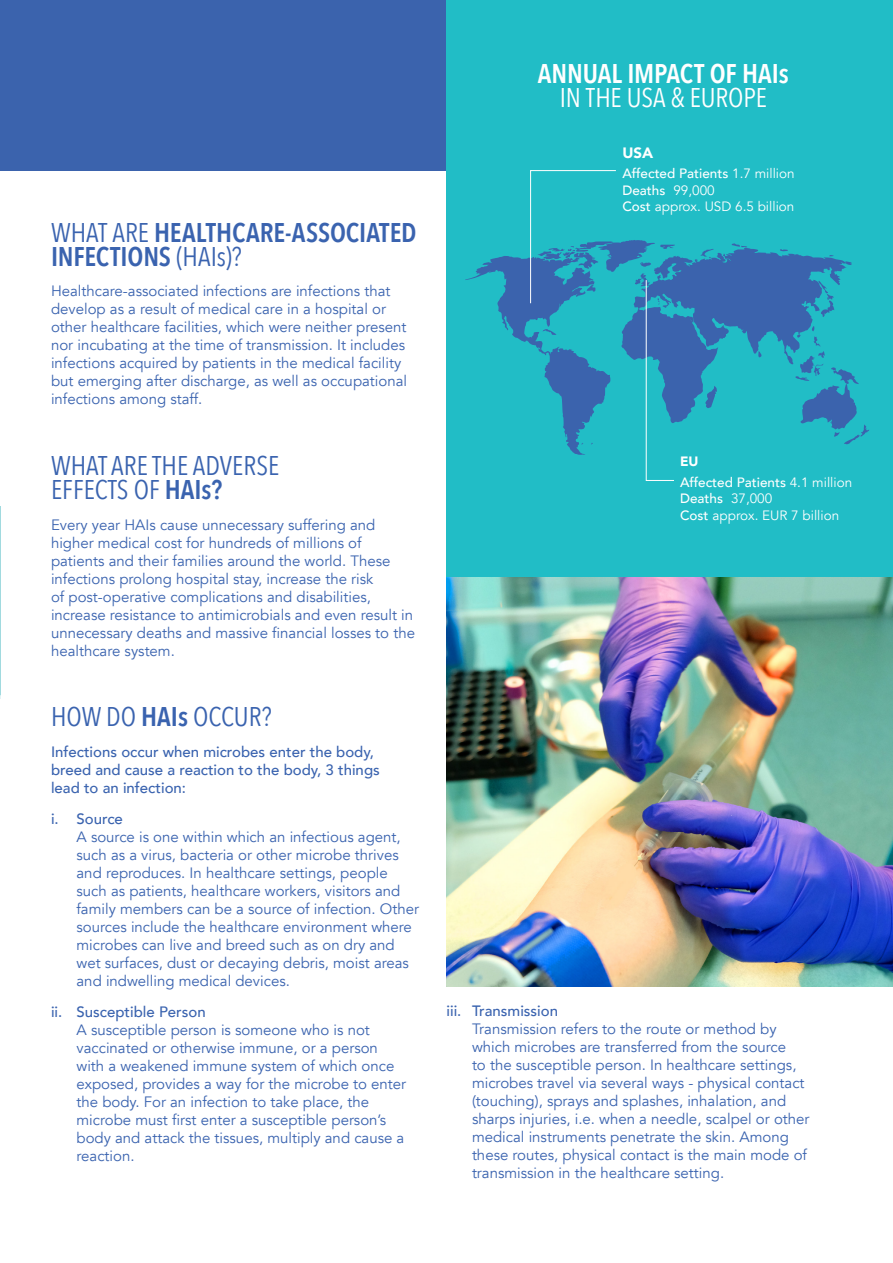
<style>
.page{position:relative;width:893px;height:1263px;background:#fff}
.page>*{position:absolute;margin:0;border:0;box-sizing:border-box;transform-origin:0 0}
.t1{font:27px/24px "Avenir Next Condensed";color:#3a63af}
.t2{font:600 27px/24px "Avenir Next Condensed";letter-spacing:-.005em;color:#3a63af}
.t3{font:600 27px/24px "Avenir Next Condensed";letter-spacing:-.005em;color:#fff;text-align:center}
.t4{font:15px/18px "Avenir";color:#3a63af}
.t5{font:500 15px/18px "Avenir";color:#3a63af}
.t6{font:900 15px "Avenir";color:#fff}
.t7{font:500 13.5px "Avenir";color:#fff}
.t8{font:13.5px "Avenir";color:#fff}
.t9{font:900 13.5px "Avenir";color:#fff}
.s1{font-weight:400}
.s2{font-weight:600}
.s3{font-weight:500}
</style>
<div class="page">
<hr style="left:0;top:506px;width:1px;height:193px;background:#a1dadf">
<div style="left:0;top:0;width:446px;height:170px;background:#3b63ad"></div>
<div style="left:446px;top:0;width:447px;height:986px;background:#21bdc6"></div>
<svg style="left:465px;top:170px;width:404px;height:311px"></svg>
<img style="left:446px;top:577px;width:447px;height:409px">
<p class="t2" style="left:51px;top:219px;width:367px"><span class="s1">WHAT ARE</span> HEALTHCARE-ASSOCIATED<br>INFECTIONS <span class="s1">(HAIs)?</span></p>
<p class="t4" style="left:51px;top:283px;width:358px">Healthcare-associated infections are infections that develop as a result of medical care in a hospital or other healthcare facilities, which were neither present nor incubating at the time of transmission. It includes infections acquired by patients in the medical facility but emerging after discharge, as well as occupational infections among staff.</p>
<p class="t1" style="left:51px;top:452px;width:230px">WHAT ARE THE ADVERSE<br>EFFECTS OF <span class="s2">HAIs?</span></p>
<p class="t4" style="left:51px;top:516px;width:365px">Every year HAIs cause unnecessary suffering and higher medical cost for hundreds of millions of patients and their families around the world. These infections prolong hospital stay, increase the risk<br>of post-operative complications and disabilities, increase resistance to antimicrobials and even result in unnecessary deaths and massive financial losses to the healthcare system.</p>
<p class="t1" style="left:51px;top:703px;width:222px">HOW DO <span class="s2">HAIs</span> OCCUR?</p>
<p class="t5" style="left:51px;top:742px;width:330px">Infections occur when microbes enter the body, breed and cause a reaction to the body, 3 things lead to an infection:</p>
<p class="t4" style="left:77px;top:810px;width:344px;text-indent:-26px"><span class="s3">i. Source<br></span>A source is one within which an infectious agent, such as a virus, bacteria or other microbe thrives and reproduces. In healthcare settings, people such as patients, healthcare workers, visitors and family members can be a source of infection. Other sources include the healthcare environment where microbes can live and breed such as on dry and wet surfaces, dust or decaying debris, moist areas and indwelling medical devices.</p>
<p class="t4" style="left:77px;top:1003px;width:331px;text-indent:-26px"><span class="s3">ii. Susceptible Person<br></span>A susceptible person is someone who is not vaccinated or otherwise immune, or a person with a weakened immune system of which once exposed, provides a way for the microbe to enter the body. For an infection to take place, the microbe must first enter a susceptible person’s body and attack the tissues, multiply and cause a reaction.</p>
<p class="t3" style="left:538px;top:61px;width:253px">ANNUAL IMPACT OF HAIs<br><span class="s1">IN THE USA &amp; EUROPE</span></p>
<p class="t6" style="left:622px;top:140px;width:32px">USA</p>
<p class="t7" style="left:622px;top:162px;width:174px">Affected Patients <span class="s1">1.7 million</span></p>
<p class="t7" style="left:622px;top:178px;width:94px">Deaths <span class="s1">99,000</span></p>
<p class="t8" style="left:622px;top:199px;width:174px"><span class="s3">Cost</span> approx. USD 6.5 billion</p>
<p class="t9" style="left:680px;top:450px;width:20px">EU</p>
<p class="t7" style="left:680px;top:470px;width:174px">Affected Patients <span class="s1">4.1 million</span></p>
<p class="t7" style="left:680px;top:487px;width:94px">Deaths <span class="s1">37,000</span></p>
<p class="t8" style="left:680px;top:507px;width:161px"><span class="s3">Cost</span> approx. EUR 7 billion</p>
<p class="t4" style="left:472px;top:1002px;width:339px;text-indent:-26px"><span class="s3">iii. Transmission<br></span>Transmission refers to the route or method by which microbes are transferred from the source<br>to the susceptible person. In healthcare settings, microbes travel via several ways - physical contact (touching), sprays and splashes, inhalation, and sharps injuries, i.e. when a needle, scalpel or other medical instruments penetrate the skin. Among these routes, physical contact is the main mode of transmission in the healthcare setting.</p>
</div>
